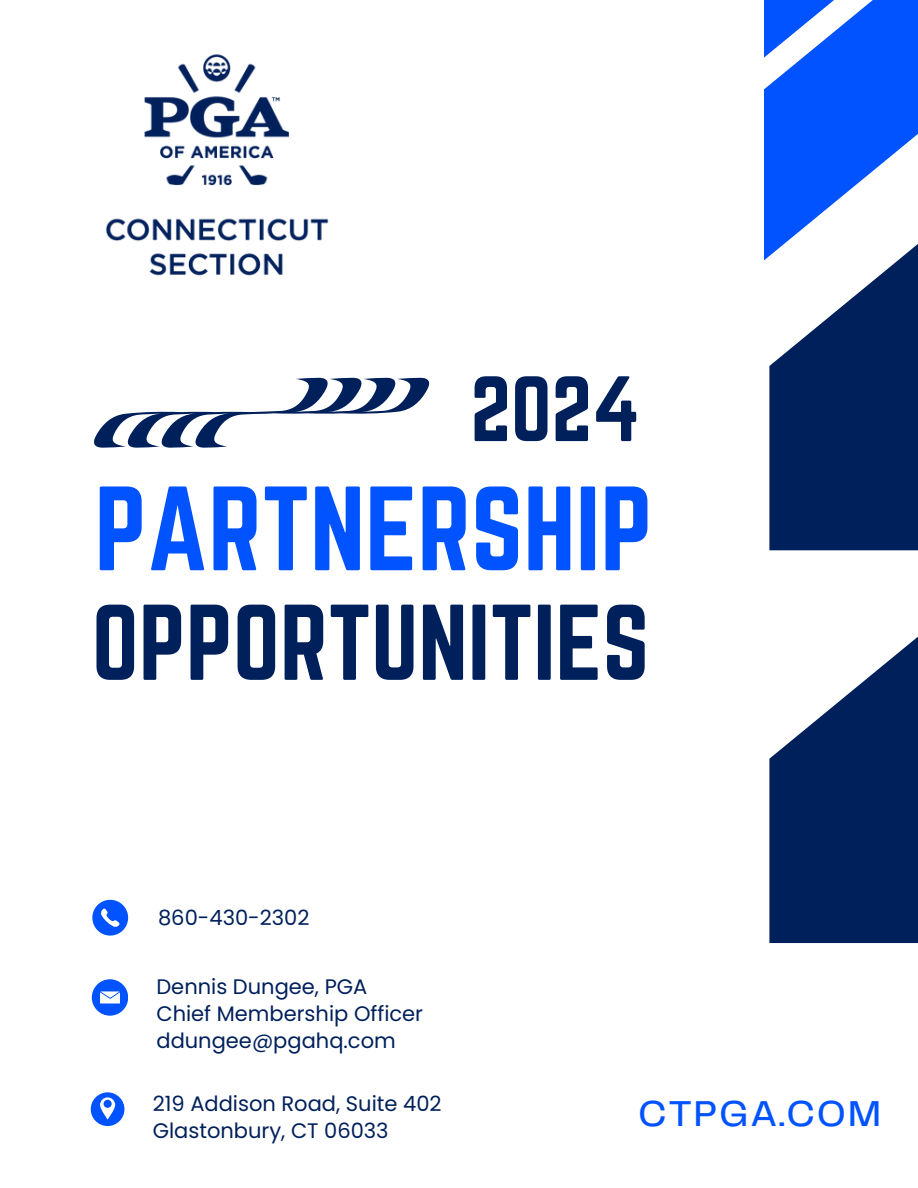
<style>
.page{position:relative;width:918px;height:1188px;background:#fff}
.page>*{position:absolute;margin:0;border:0;box-sizing:border-box;transform-origin:0 0}
.t1{font:104.7px "Norwester";color:#0053ff}
.t2{font:94.05px "Norwester";color:#00205b}
.t3{font:81px "Norwester";color:#00205b}
.t4{font:500 37.35px "Telegraf";letter-spacing:.05em;color:#0053ff}
.t5{font:21px "Poppins";color:#00205b}
</style>
<div class="page">
<svg style="left:769px;top:282px;width:149px;height:111px;fill:#00205b"></svg>
<svg style="left:769px;top:393px;width:149px;height:550px;fill:#00205b"></svg>
<svg style="left:764px;top:0;width:154px;height:282px"></svg>
<svg style="left:94px;top:378px;width:336px;height:69px"></svg>
<img style="left:105px;top:54px;width:224px;height:222px">
<svg style="left:92px;top:900px;width:36px;height:36px"></svg>
<svg style="left:91px;top:1092px;width:33px;height:34px"></svg>
<div style="left:92px;top:979px;width:36px;height:36px;background:#0053ff;border-radius:50%"></div>
<svg style="left:100px;top:991px;width:20px;height:12px"></svg>
<p class="t3" style="left:471px;top:360px;width:171px">2024</p>
<p class="t1" style="left:95px;top:466px;width:560px">PARTNERSHIP</p>
<h3 class="t2" style="left:92px;top:586px;width:559px">OPPORTUNITIES</h3>
<p class="t5" style="left:158px;top:903px;width:153px">860-430-2302</p>
<p class="t5" style="left:156px;top:972px;width:212px">Dennis Dungee, PGA</p>
<p class="t5" style="left:156px;top:999px;width:268px">Chief Membership Officer</p>
<p class="t5" style="left:156px;top:1026px;width:241px">ddungee@pgahq.com</p>
<h1 class="t5" style="left:153px;top:1089px;width:290px">219 Addison Road, Suite 402</h1>
<h2 class="t5" style="left:153px;top:1116px;width:237px">Glastonbury, CT 06033</h2>
<p class="t4" style="left:638px;top:1098px;width:244px">CTPGA.COM</p>
</div>
